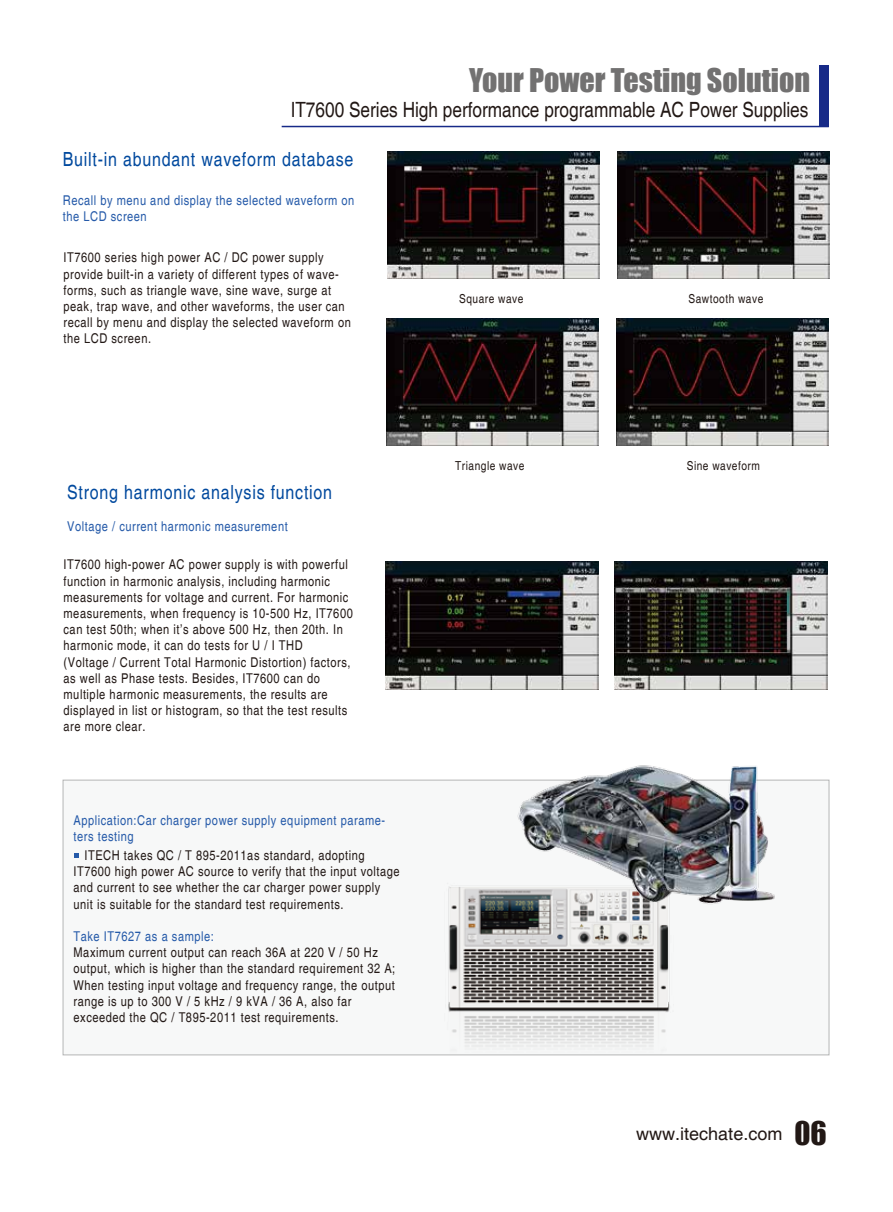
<style>
.page{position:relative;width:893px;height:1212px;background:#fff}
.page>*{position:absolute;margin:0;border:0;box-sizing:border-box;transform-origin:0 0}
.t1{font:30px "Impact";color:#727171}
.t2{font:condensed 21px "Helvetica";color:#221815}
.t3{font:condensed 19.5px "Helvetica";letter-spacing:.04em;color:#00499e}
.t4{font:18px "Helvetica";color:#221815}
.t5{font:condensed 13.5px/16.2px "Helvetica";letter-spacing:.04em;color:#221815}
.t6{font:condensed 13.5px/16.2px "Helvetica";letter-spacing:.04em;color:#255aa9}
.t7{font:condensed 12.45px "Helvetica";letter-spacing:.04em;color:#221815}
.s1{color:#255aa9}
.s2{font-family:"Impact";font-size:30px}
</style>
<div class="page">
<svg style="left:281px;top:125px;width:549px;height:211px"></svg>
<div style="left:819px;top:65px;width:10px;height:62px;background:#172a88"></div>
<hr style="left:282px;top:126px;width:547px;height:1px;background:#172a88">
<img style="left:387px;top:151px;width:212px;height:127px">
<img style="left:618px;top:151px;width:212px;height:127px">
<img style="left:386px;top:318px;width:212px;height:127px">
<img style="left:386px;top:561px;width:213px;height:128px">
<img style="left:614px;top:561px;width:213px;height:128px">
<div style="left:63px;top:780px;width:766px;height:275px;background:#f7f8f8;border:1px solid #b5b6b6"></div>
<img style="left:444px;top:887px;width:229px;height:168px">
<img style="left:617px;top:318px;width:212px;height:127px">
<img style="left:509px;top:765px;width:273px;height:149px">
<svg style="left:74px;top:853px;width:4px;height:4px"></svg>
<p class="t1" style="left:469px;top:57px;width:342px">Your Power Testing Solution</p>
<p class="t2" style="left:291px;top:97px;width:519px">IT7600 Series High performance programmable AC Power Supplies</p>
<p class="t3" style="left:63px;top:147px;width:292px">Built-in abundant waveform database</p>
<p class="t6" style="left:63px;top:192px;width:293px">Recall by menu and display the selected waveform on the LCD screen</p>
<p class="t5" style="left:64px;top:250px;width:289px">IT7600 series high power AC / DC power supply provide built-in a variety of different types of wave&shy;forms, such as triangle wave, sine wave, surge at peak, trap wave, and other waveforms, the user can recall by menu and display the selected waveform on the LCD screen.</p>
<p class="t3" style="left:67px;top:480px;width:266px">Strong harmonic analysis function</p>
<p class="t6" style="left:67px;top:519px;width:222px">Voltage / current harmonic measurement</p>
<p class="t5" style="left:64px;top:557px;width:291px">IT7600 high-power AC power supply is with powerful function in harmonic analysis, including harmonic measurements for voltage and current. For harmonic measurements, when frequency is 10-500 Hz, IT7600 can test 50th; when it’s above 500 Hz, then 20th. In harmonic mode, it can do tests for U / I THD<br>(Voltage / Current Total Harmonic Distortion) factors, as well as Phase tests. Besides, IT7600 can do multiple harmonic measurements, the results are displayed in list or histogram, so that the test results are more clear.</p>
<p class="t6" style="left:74px;top:812px;width:313px">Application:Car charger power supply equipment parame&shy;ters testing</p>
<p class="t5" style="left:74px;top:847px;width:328px;text-indent:11px">ITECH takes QC / T 895-2011as standard, adopting IT7600 high power AC source to verify that the input voltage and current to see whether the car charger power supply unit is suitable for the standard test requirements.</p>
<p class="t5" style="left:74px;top:928px;width:323px"><span class="s1">Take IT7627 as a sample:<br></span>Maximum current output can reach 36A at 220 V / 50 Hz output, which is higher than the standard requirement 32 A; When testing input voltage and frequency range, the output range is up to 300 V / 5 kHz / 9 kVA / 36 A, also far exceeded the QC / T895-2011 test requirements.</p>
<p class="t7" style="left:459px;top:291px;width:66px">Square wave</p>
<p class="t7" style="left:688px;top:291px;width:76px">Sawtooth wave</p>
<p class="t7" style="left:455px;top:458px;width:71px">Triangle wave</p>
<p class="t7" style="left:687px;top:458px;width:75px">Sine waveform</p>
<p class="t4" style="left:636px;top:1123px;width:192px">www.itechate.com <span class="s2">06</span></p>
</div>
